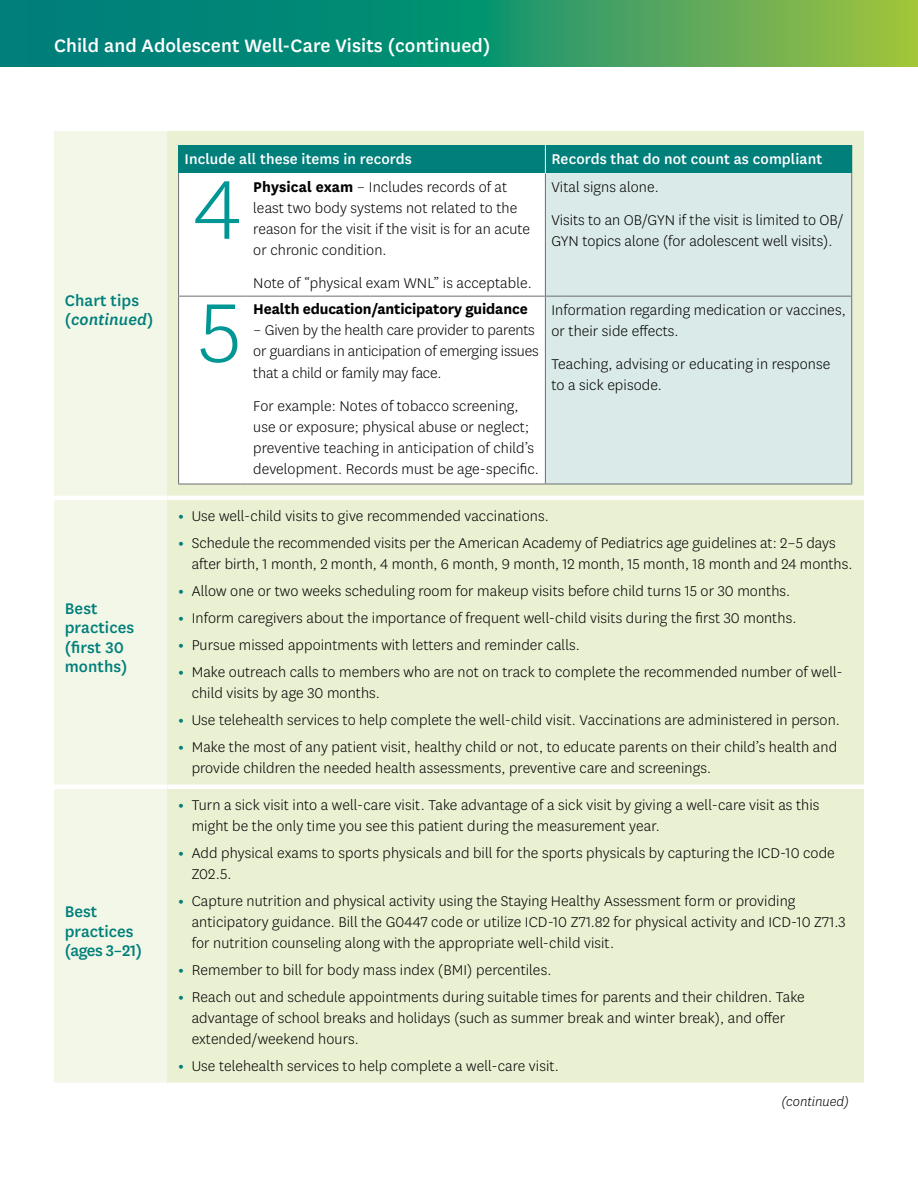
<style>
.page{position:relative;width:918px;height:1188px;background:#fff}
.page>*{position:absolute;margin:0;border:0;box-sizing:border-box;transform-origin:0 0}
.t1{font:300 97.5px "Centene Sans";color:#009694}
.t2{font:500 21px "Centene Sans";letter-spacing:.005em;color:#fff}
.t3{font:500 18px/19.5px "Centene Sans";letter-spacing:.005em;color:#007f7b}
.t4{font:300 16.5px/21px "Centene Sans";letter-spacing:.005em;color:#000}
.t5{font:500 16.5px "Centene Sans";letter-spacing:.005em;color:#fff}
.t6{font:700 16.5px "Centene Sans";letter-spacing:-.01em;color:#000}
.t7{font:italic 300 15px "Centene Sans";color:#000}
.s1{font-style:italic}
.s2{font-weight:700}
.s3{font-weight:700;color:#007f7b}
</style>
<div class="page">
<div style="left:54px;top:132px;width:113px;height:366px;background:#f3f7e7"></div>
<div style="left:54px;top:498px;width:113px;height:289px;background:#f3f7e7"></div>
<div style="left:54px;top:787px;width:113px;height:298px;background:#f3f7e7"></div>
<div style="left:167px;top:132px;width:697px;height:366px;background:#eaf0d2"></div>
<div style="left:179px;top:145px;width:366px;height:28px;background:#007f7b"></div>
<div style="left:545px;top:145px;width:307px;height:28px;background:#007f7b"></div>
<div style="left:179px;top:173px;width:68px;height:123px;background:#fff"></div>
<div style="left:247px;top:173px;width:298px;height:123px;background:#fff"></div>
<div style="left:179px;top:296px;width:68px;height:188px;background:#fff"></div>
<div style="left:247px;top:296px;width:298px;height:188px;background:#fff"></div>
<div style="left:545px;top:173px;width:307px;height:123px;background:#daeae9"></div>
<div style="left:545px;top:296px;width:307px;height:188px;background:#daeae9"></div>
<svg style="left:178px;top:145px;width:1px;height:28px"></svg>
<svg style="left:545px;top:145px;width:1px;height:28px"></svg>
<hr style="left:851px;top:173px;width:1px;height:123px;background:#6d6e71">
<hr style="left:178px;top:173px;width:1px;height:123px;background:#6d6e71">
<hr style="left:247px;top:484px;width:298px;height:1px;background:#6d6e71">
<hr style="left:545px;top:173px;width:1px;height:123px;background:#6d6e71">
<hr style="left:178px;top:297px;width:1px;height:187px;background:#6d6e71">
<hr style="left:178px;top:484px;width:69px;height:1px;background:#6d6e71">
<hr style="left:851px;top:297px;width:1px;height:187px;background:#6d6e71">
<hr style="left:545px;top:484px;width:307px;height:1px;background:#6d6e71">
<hr style="left:545px;top:297px;width:1px;height:187px;background:#6d6e71">
<hr style="left:178px;top:296px;width:69px;height:1px;background:#6d6e71">
<hr style="left:247px;top:296px;width:298px;height:1px;background:#6d6e71">
<hr style="left:545px;top:296px;width:307px;height:1px;background:#6d6e71">
<svg style="left:0;top:0;width:918px;height:66px;background:#2c9768"></svg>
<div style="left:167px;top:498px;width:697px;height:289px;background:#eaf0d2"></div>
<div style="left:167px;top:787px;width:697px;height:298px;background:#eaf0d2"></div>
<hr style="left:54px;top:496px;width:113px;height:4px;background:#fff">
<hr style="left:167px;top:496px;width:697px;height:4px;background:#fff">
<hr style="left:54px;top:785px;width:113px;height:4px;background:#fff">
<hr style="left:167px;top:785px;width:697px;height:4px;background:#fff">
<hr style="left:54px;top:1083px;width:113px;height:4px;background:#fff">
<hr style="left:167px;top:1083px;width:697px;height:4px;background:#fff">
<p class="t2" style="left:54px;top:31px;width:438px">Child and Adolescent Well-Care Visits (continued)</p>
<p class="t3" style="left:65px;top:289px;width:90px">Chart tips (<span class="s1">continued</span>)</p>
<p class="t3" style="left:65px;top:598px;width:71px">Best practices (first 30 months)</p>
<p class="t3" style="left:65px;top:901px;width:79px">Best practices (ages 3–21)</p>
<p class="t5" style="left:185px;top:147px;width:229px">Include all these items in records</p>
<p class="t5" style="left:551px;top:147px;width:272px">Records that do not count as compliant</p>
<p class="t1" style="left:194px;top:148px;width:49px">4</p>
<p class="t4" style="left:253px;top:176px;width:278px"><span class="s2">Physical exam</span> – Includes records of at least two body systems not related to the reason for the visit if the visit is for an acute or chronic condition.</p>
<p class="t4" style="left:253px;top:272px;width:280px">Note of “physical exam WNL” is acceptable.</p>
<p class="t4" style="left:551px;top:176px;width:109px">Vital signs alone.</p>
<p class="t4" style="left:551px;top:209px;width:294px">Visits to an OB/GYN if the visit is limited to OB/<br>GYN topics alone (for adolescent well visits).</p>
<p class="t1" style="left:198px;top:272px;width:44px">5</p>
<p class="t6" style="left:253px;top:298px;width:276px">Health education/anticipatory guidance</p>
<p class="t4" style="left:253px;top:319px;width:287px">– Given by the health care provider to parents or guardians in anticipation of emerging issues that a child or family may face.</p>
<p class="t4" style="left:253px;top:394px;width:287px">For example: Notes of tobacco screening, use or exposure; physical abuse or neglect; preventive teaching in anticipation of child’s development. Records must be age-specific.</p>
<p class="t4" style="left:551px;top:298px;width:296px">Information regarding medication or vaccines, or their side effects.</p>
<p class="t4" style="left:551px;top:352px;width:280px">Teaching, advising or educating in response to a sick episode.</p>
<p class="t4" style="left:178px;top:505px;width:372px"><span class="s3">•</span> Use well-child visits to give recommended vaccinations.</p>
<p class="t4" style="left:192px;top:532px;width:662px;text-indent:-13px"><span class="s3">•</span> Schedule the recommended visits per the American Academy of Pediatrics age guidelines at: 2–5 days after birth, 1 month, 2 month, 4 month, 6 month, 9 month, 12 month, 15 month, 18 month and 24 months.</p>
<p class="t4" style="left:178px;top:580px;width:614px"><span class="s3">•</span> Allow one or two weeks scheduling room for makeup visits before child turns 15 or 30 months.</p>
<p class="t4" style="left:178px;top:607px;width:620px"><span class="s3">•</span> Inform caregivers about the importance of frequent well-child visits during the first 30 months.</p>
<p class="t4" style="left:178px;top:634px;width:403px"><span class="s3">•</span> Pursue missed appointments with letters and reminder calls.</p>
<p class="t4" style="left:192px;top:661px;width:652px;text-indent:-13px"><span class="s3">•</span> Make outreach calls to members who are not on track to complete the recommended number of well&shy;child visits by age 30 months.</p>
<p class="t4" style="left:178px;top:709px;width:663px"><span class="s3">•</span> Use telehealth services to help complete the well-child visit. Vaccinations are administered in person.</p>
<p class="t4" style="left:192px;top:736px;width:647px;text-indent:-13px"><span class="s3">•</span> Make the most of any patient visit, healthy child or not, to educate parents on their child’s health and provide children the needed health assessments, preventive care and screenings.</p>
<p class="t4" style="left:192px;top:794px;width:629px;text-indent:-13px"><span class="s3">•</span> Turn a sick visit into a well-care visit. Take advantage of a sick visit by giving a well-care visit as this might be the only time you see this patient during the measurement year.</p>
<p class="t4" style="left:192px;top:842px;width:645px;text-indent:-13px"><span class="s3">•</span> Add physical exams to sports physicals and bill for the sports physicals by capturing the ICD-10 code<br>Z02.5.</p>
<p class="t4" style="left:192px;top:890px;width:655px;text-indent:-13px"><span class="s3">•</span> Capture nutrition and physical activity using the Staying Healthy Assessment form or providing anticipatory guidance. Bill the G0447 code or utilize ICD-10 Z71.82 for physical activity and ICD-10 Z71.3 for nutrition counseling along with the appropriate well-child visit.</p>
<p class="t4" style="left:178px;top:959px;width:375px"><span class="s3">•</span> Remember to bill for body mass index (BMI) percentiles.</p>
<p class="t4" style="left:192px;top:986px;width:615px;text-indent:-13px"><span class="s3">•</span> Reach out and schedule appointments during suitable times for parents and their children. Take advantage of school breaks and holidays (such as summer break and winter break), and offer extended/weekend hours.</p>
<p class="t4" style="left:178px;top:1055px;width:382px"><span class="s3">•</span> Use telehealth services to help complete a well-care visit.</p>
<p class="t7" style="left:782px;top:1093px;width:69px">(continued)</p>
</div>
